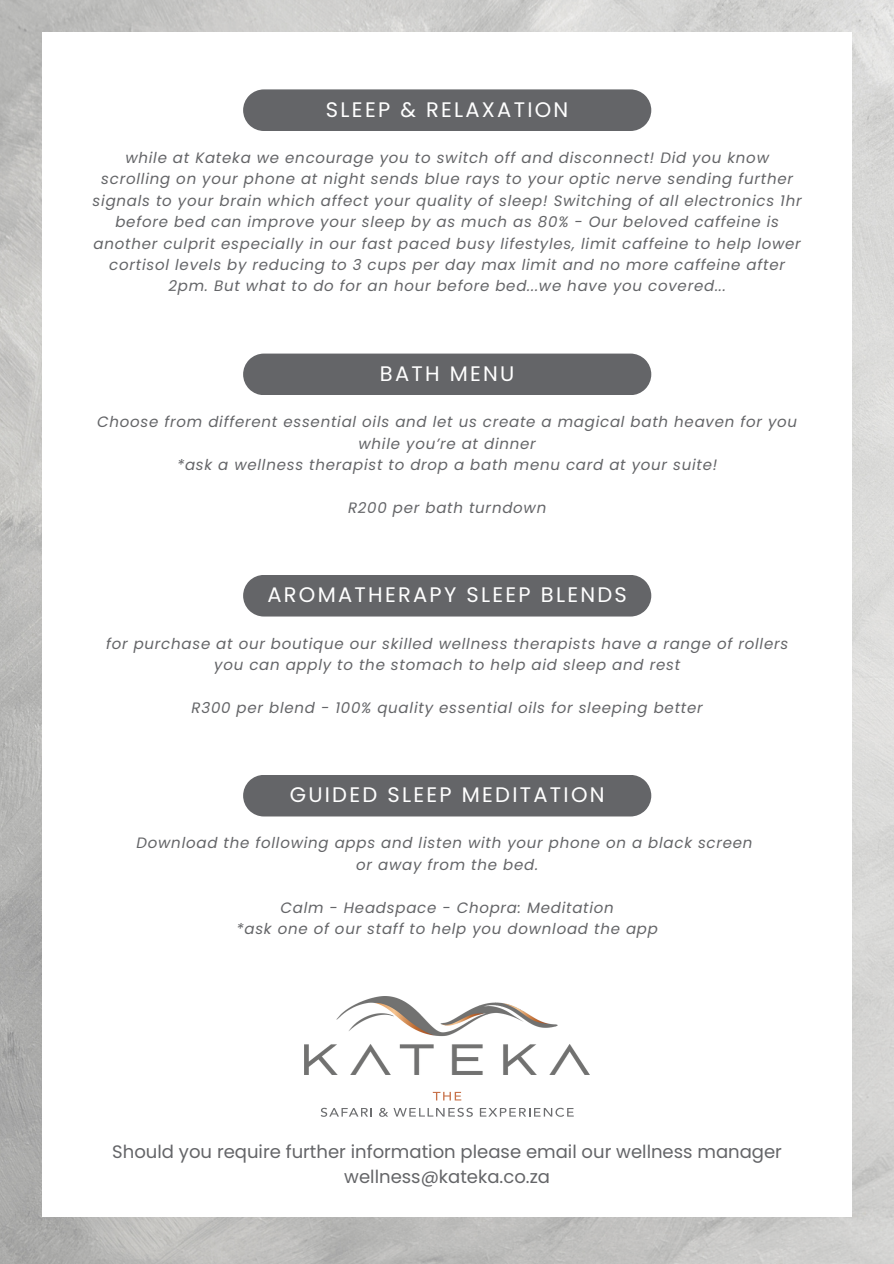
<style>
.page{position:relative;width:894px;height:1264px;background:#fff}
.page>*{position:absolute;margin:0;border:0;box-sizing:border-box;transform-origin:0 0}
.t1{font:21px "Poppins";letter-spacing:.11em;color:#fff}
.t2{font:18px/24.8px "Poppins";color:#646568;text-align:center}
.t3{font:italic 15px/21.5px "Poppins";letter-spacing:.05em;color:#646568;text-align:center}
</style>
<div class="page">
<img style="left:0;top:0;width:893px;height:1263px">
<div style="left:42px;top:32px;width:809px;height:1184px;background:#fff"></div>
<div style="left:243px;top:89px;width:408px;height:42px;background:#646568"></div>
<div style="left:243px;top:353px;width:408px;height:42px;background:#646568"></div>
<div style="left:243px;top:575px;width:408px;height:41px;background:#646568"></div>
<div style="left:243px;top:775px;width:408px;height:41px;background:#646568"></div>
<img style="left:304px;top:996px;width:285px;height:78px">
<svg style="left:432px;top:1091px;width:29px;height:9px"></svg>
<svg style="left:320px;top:1107px;width:52px;height:9px"></svg>
<svg style="left:379px;top:1107px;width:93px;height:9px"></svg>
<svg style="left:479px;top:1107px;width:94px;height:9px"></svg>
<p class="t1" style="left:326px;top:95px;width:244px">SLEEP &amp; RELAXATION</p>
<p class="t3" style="left:93px;top:147px;width:710px">while at Kateka we encourage you to switch off and disconnect! Did you know scrolling on your phone at night sends blue rays to your optic nerve sending further signals to your brain which affect your quality of sleep! Switching of all electronics 1hr before bed can improve your sleep by as much as 80% - Our beloved caffeine is another culprit especially in our fast paced busy lifestyles, limit caffeine to help lower cortisol levels by reducing to 3 cups per day max limit and no more caffeine after 2pm. But what to do for an hour before bed...we have you covered...</p>
<p class="t1" style="left:380px;top:359px;width:136px">BATH MENU</p>
<p class="t3" style="left:97px;top:411px;width:701px">Choose from different essential oils and let us create a magical bath heaven for you while you’re at dinner</p>
<p class="t3" style="left:177px;top:454px;width:541px">*ask a wellness therapist to drop a bath menu card at your suite!</p>
<p class="t3" style="left:348px;top:497px;width:200px">R200 per bath turndown</p>
<p class="t1" style="left:267px;top:580px;width:361px">AROMATHERAPY SLEEP BLENDS</p>
<p class="t3" style="left:106px;top:632px;width:683px">for purchase at our boutique our skilled wellness therapists have a range of rollers you can apply to the stomach to help aid sleep and rest</p>
<p class="t3" style="left:191px;top:696px;width:512px">R300 per blend - 100% quality essential oils for sleeping better</p>
<p class="t1" style="left:289px;top:780px;width:316px">GUIDED SLEEP MEDITATION</p>
<p class="t3" style="left:136px;top:832px;width:617px">Download the following apps and listen with your phone on a black screen</p>
<p class="t3" style="left:356px;top:853px;width:183px">or away from the bed.</p>
<p class="t3" style="left:280px;top:896px;width:335px">Calm - Headspace - Chopra: Meditation</p>
<p class="t3" style="left:236px;top:918px;width:423px">*ask one of our staff to help you download the app</p>
<p class="t2" style="left:112px;top:1138px;width:671px">Should you require further information please email our wellness manager wellness@kateka.co.za</p>
</div>
